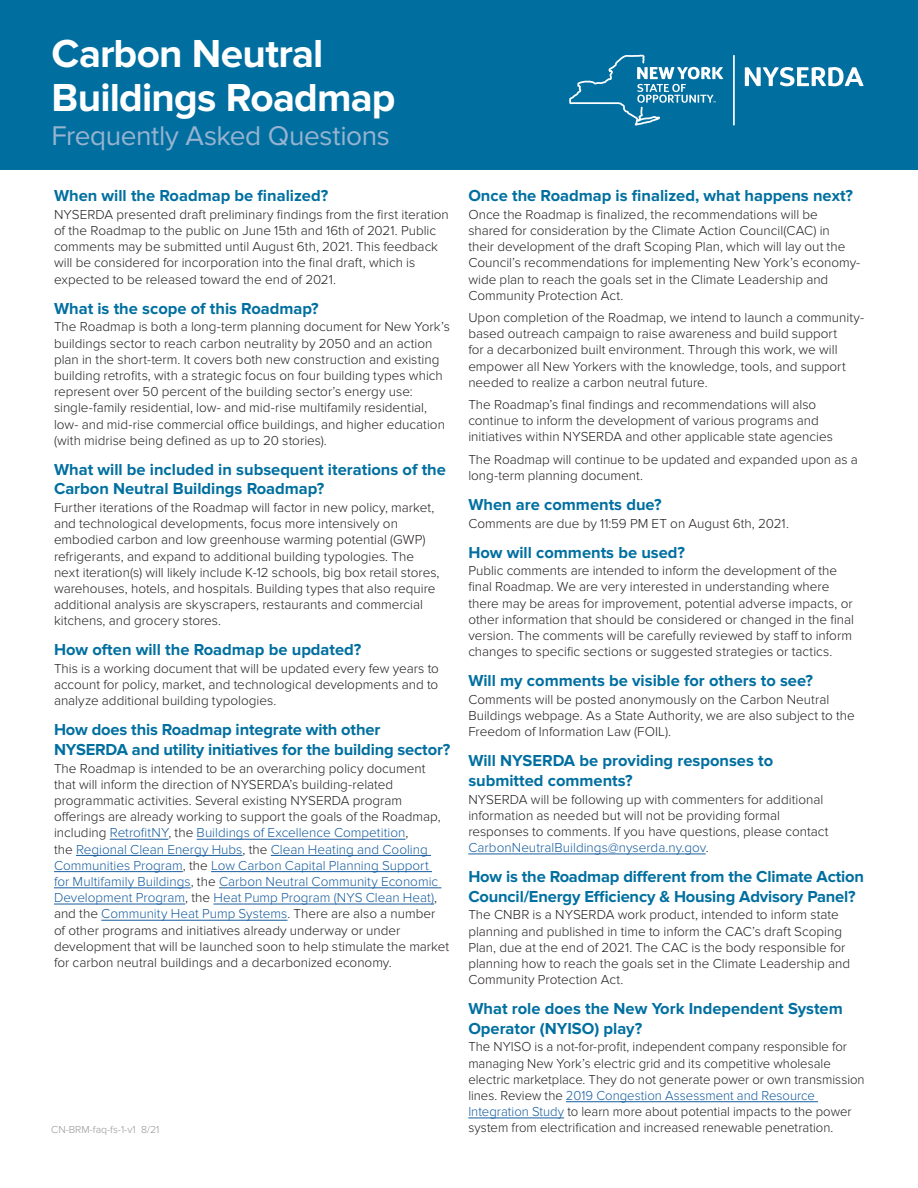
<style>
.page{position:relative;width:918px;height:1188px;background:#fff}
.page>*{position:absolute;margin:0;border:0;box-sizing:border-box;transform-origin:0 0}
.t1{font:700 40.5px/43.5px "Proxima Nova";letter-spacing:-.02em;color:#fff}
.t2{font:28.05px "Proxima Nova";letter-spacing:-.015em;color:#97b3d0}
.t3{font:700 16.5px/19.5px "Proxima Nova";color:#006fa0}
.t4{font:300 13.5px/16.2px "Proxima Nova";color:#231f20}
.t5{font:300 10.5px "Proxima Nova";color:#939598}
.s1{color:#175d9e}
</style>
<div class="page">
<div style="left:0;top:0;width:918px;height:170px;background:#006fa0"></div>
<svg style="left:745px;top:67px;width:119px;height:19px"></svg>
<hr style="left:733px;top:55px;width:2px;height:71px;background:#fff">
<svg style="left:569px;top:55px;width:154px;height:71px"></svg>
<hr style="left:110px;top:839px;width:58px;height:1px;background:#175d9e">
<hr style="left:197px;top:839px;width:208px;height:1px;background:#175d9e">
<hr style="left:76px;top:855px;width:167px;height:1px;background:#175d9e">
<hr style="left:271px;top:855px;width:160px;height:1px;background:#175d9e">
<hr style="left:54px;top:871px;width:129px;height:1px;background:#175d9e">
<hr style="left:211px;top:871px;width:221px;height:1px;background:#175d9e">
<hr style="left:54px;top:888px;width:137px;height:1px;background:#175d9e">
<hr style="left:219px;top:888px;width:222px;height:1px;background:#175d9e">
<hr style="left:54px;top:904px;width:131px;height:1px;background:#175d9e">
<hr style="left:213px;top:904px;width:221px;height:1px;background:#175d9e">
<hr style="left:101px;top:920px;width:186px;height:1px;background:#175d9e">
<hr style="left:468px;top:854px;width:238px;height:1px;background:#175d9e">
<hr style="left:566px;top:1101px;width:252px;height:1px;background:#175d9e">
<hr style="left:468px;top:1118px;width:96px;height:1px;background:#175d9e">
<h1 class="t1" style="left:52px;top:33px;width:345px">Carbon Neutral<br>Buildings Roadmap</h1>
<h2 class="t2" style="left:52px;top:120px;width:340px">Frequently Asked Questions</h2>
<p class="t3" style="left:54px;top:186px;width:276px">When will the Roadmap be finalized?</p>
<p class="t4" style="left:54px;top:206px;width:396px">NYSERDA presented draft preliminary findings from the first iteration of the Roadmap to the public on June 15th and 16th of 2021. Public comments may be submitted until August 6th, 2021. This feedback will be considered for incorporation into the final draft, which is expected to be released toward the end of 2021.</p>
<p class="t3" style="left:54px;top:299px;width:266px">What is the scope of this Roadmap?</p>
<p class="t4" style="left:54px;top:319px;width:397px">The Roadmap is both a long-term planning document for New York’s buildings sector to reach carbon neutrality by 2050 and an action plan in the short-term. It covers both new construction and existing building retrofits, with a strategic focus on four building types which represent over 50 percent of the building sector’s energy use: single-family residential, low- and mid-rise multifamily residential, low- and mid-rise commercial office buildings, and higher education (with midrise being defined as up to 20 stories).</p>
<p class="t3" style="left:54px;top:460px;width:394px">What will be included in subsequent iterations of the<br>Carbon Neutral Buildings Roadmap?</p>
<p class="t4" style="left:54px;top:500px;width:387px">Further iterations of the Roadmap will factor in new policy, market, and technological developments, focus more intensively on embodied carbon and low greenhouse warming potential (GWP) refrigerants, and expand to additional building typologies. The next iteration(s) will likely include K-12 schools, big box retail stores, warehouses, hotels, and hospitals. Building types that also require additional analysis are skyscrapers, restaurants and commercial kitchens, and grocery stores.</p>
<p class="t3" style="left:54px;top:640px;width:309px">How often will the Roadmap be updated?</p>
<p class="t4" style="left:54px;top:661px;width:387px;text-align:justify">This is a working document that will be updated every few years to account for policy, market, and technological developments and to analyze additional building typologies.</p>
<p class="t3" style="left:54px;top:721px;width:398px">How does this Roadmap integrate with other<br>NYSERDA and utility initiatives for the building sector?</p>
<p class="t4" style="left:54px;top:760px;width:397px">The Roadmap is intended to be an overarching policy document that will inform the direction of NYSERDA’s building-related programmatic activities. Several existing NYSERDA program offerings are already working to support the goals of the Roadmap, including <span class="s1">RetrofitNY</span>, the <span class="s1">Buildings of Excellence Competition</span>,<br>the <span class="s1">Regional Clean Energy Hubs</span>, the <span class="s1">Clean Heating and Cooling Communities Program</span>, the <span class="s1">Low Carbon Capital Planning Support<br>for Multifamily Buildings</span>, the <span class="s1">Carbon Neutral Community Economic Development Program</span>, the <span class="s1">Heat Pump Program (NYS Clean Heat)</span>, and the <span class="s1">Community Heat Pump Systems</span>. There are also a number of other programs and initiatives already underway or under development that will be launched soon to help stimulate the market for carbon neutral buildings and a decarbonized economy.</p>
<p class="t3" style="left:468px;top:186px;width:386px">Once the Roadmap is finalized, what happens next?</p>
<p class="t4" style="left:468px;top:206px;width:394px">Once the Roadmap is finalized, the recommendations will be shared for consideration by the Climate Action Council(CAC) in<br>their development of the draft Scoping Plan, which will lay out the Council’s recommendations for implementing New York’s economy&shy;wide plan to reach the goals set in the Climate Leadership and Community Protection Act.</p>
<p class="t4" style="left:468px;top:310px;width:397px">Upon completion of the Roadmap, we intend to launch a community&shy;based outreach campaign to raise awareness and build support<br>for a decarbonized built environment. Through this work, we will empower all New Yorkers with the knowledge, tools, and support needed to realize a carbon neutral future.</p>
<p class="t4" style="left:468px;top:397px;width:366px">The Roadmap’s final findings and recommendations will also continue to inform the development of various programs and initiatives within NYSERDA and other applicable state agencies</p>
<p class="t4" style="left:468px;top:451px;width:391px">The Roadmap will continue to be updated and expanded upon as a long-term planning document.</p>
<p class="t3" style="left:468px;top:495px;width:195px">When are comments due?</p>
<p class="t4" style="left:468px;top:515px;width:322px">Comments are due by 11:59 PM ET on August 6th, 2021.</p>
<p class="t3" style="left:468px;top:543px;width:218px">How will comments be used?</p>
<p class="t4" style="left:468px;top:563px;width:387px">Public comments are intended to inform the development of the final Roadmap. We are very interested in understanding where there may be areas for improvement, potential adverse impacts, or other information that should be considered or changed in the final version. The comments will be carefully reviewed by staff to inform changes to specific sections or suggested strategies or tactics.</p>
<p class="t3" style="left:468px;top:671px;width:346px">Will my comments be visible for others to see?</p>
<p class="t4" style="left:468px;top:692px;width:388px">Comments will be posted anonymously on the Carbon Neutral<br>Buildings webpage. As a State Authority, we are also subject to the<br>Freedom of Information Law (FOIL).</p>
<p class="t3" style="left:468px;top:751px;width:306px">Will NYSERDA be providing responses to submitted comments?</p>
<p class="t4" style="left:468px;top:791px;width:362px">NYSERDA will be following up with commenters for additional information as needed but will not be providing formal responses to comments. If you have questions, please contact <span class="s1">CarbonNeutralBuildings@nyserda.ny.gov</span>.</p>
<p class="t3" style="left:468px;top:867px;width:397px">How is the Roadmap different from the Climate Action<br>Council/Energy Efficiency &amp; Housing Advisory Panel?</p>
<p class="t4" style="left:468px;top:907px;width:383px">The CNBR is a NYSERDA work product, intended to inform state planning and published in time to inform the CAC’s draft Scoping Plan, due at the end of 2021. The CAC is the body responsible for planning how to reach the goals set in the Climate Leadership and Community Protection Act.</p>
<p class="t3" style="left:468px;top:999px;width:376px">What role does the New York Independent System<br>Operator (NYISO) play?</p>
<p class="t4" style="left:468px;top:1039px;width:398px">The NYISO is a not-for-profit, independent company responsible for managing New York’s electric grid and its competitive wholesale electric marketplace. They do not generate power or own transmission lines. Review the <span class="s1">2019 Congestion Assessment and Resource Integration Study</span> to learn more about potential impacts to the power</p>
<p class="t5" style="left:51px;top:1123px;width:110px">CN-BRM-faq-fs-1-v1 8/21</p>
<p class="t4" style="left:468px;top:1120px;width:367px">system from electrification and increased renewable penetration.</p>
</div>
